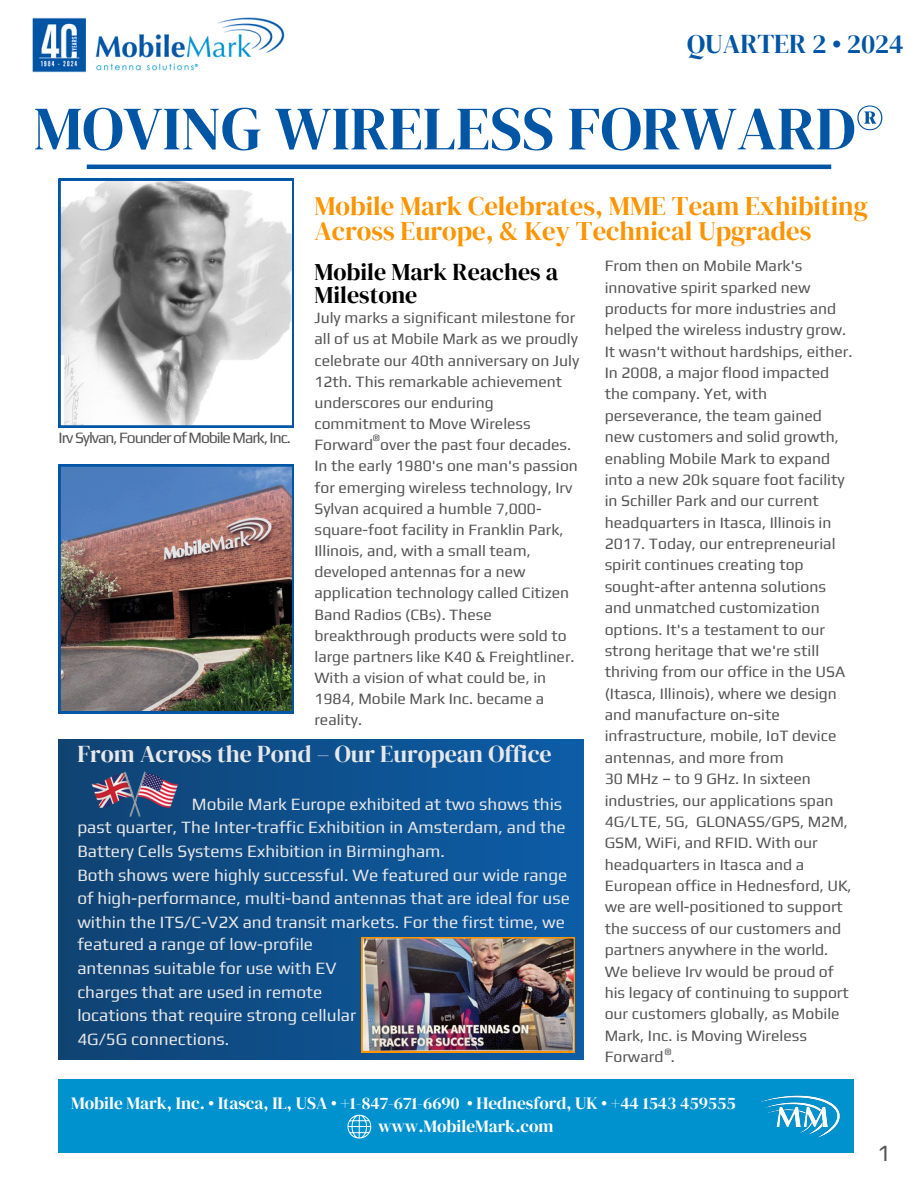
<style>
.page{position:relative;width:918px;height:1188px;background:#fff}
.page>*{position:absolute;margin:0;border:0;box-sizing:border-box;transform-origin:0 0}
.t1{font:61.5px "DM Serif Display";color:#0055a4}
.t2{font:27px "DM Serif Display";color:#0055a4}
.t3{font:26.7px/25.8px "DM Serif Display";color:#fd9400}
.t4{font:24px "DM Serif Display";color:#e8e8e8}
.t5{font:24px/23.7px "DM Serif Display";color:#000}
.t6{font:23.25px "Play";color:#545454}
.t7{font:17.25px/23.7px "Play";color:#e8e8e8}
.t8{font:17.25px "DM Serif Display";color:#fff}
.t9{font:15.75px/21.3px "Play";color:#545454}
.t10{font:15.75px "Play";letter-spacing:-.065em;color:#545454}
.t11{font:9.75px "Play";color:#545454}
</style>
<div class="page">
<div style="left:59px;top:1080px;width:795px;height:73px;background:#0092cf"></div>
<div style="left:59px;top:739px;width:525px;height:320px;background:linear-gradient(to right,#104372,#0d5da7)"></div>
<svg style="left:59px;top:179px;width:235px;height:248px"></svg>
<img style="left:59px;top:464px;width:235px;height:249px">
<hr style="left:87px;top:165px;width:744px;height:4px;background:#0055a4">
<img style="left:87px;top:761px;width:97px;height:67px">
<svg style="left:347px;top:1115px;width:24px;height:23px"></svg>
<img style="left:746px;top:1079px;width:108px;height:59px">
<img style="left:32px;top:17px;width:253px;height:56px">
<img style="left:362px;top:937px;width:212px;height:115px">
<h4 class="t2" style="left:687px;top:25px;width:218px">QUARTER 2 • 2024</h4>
<p class="t1" style="left:34px;top:86px;width:852px">MOVING WIRELESS FORWARD®</p>
<p class="t3" style="left:314px;top:192px;width:555px">Mobile Mark Celebrates, MME Team Exhibiting<br>Across Europe, &amp; Key Technical Upgrades</p>
<p class="t9" style="left:605px;top:255px;width:249px">From then on Mobile Mark's innovative spirit sparked new products for more industries and helped the wireless industry grow.<br>It wasn't without hardships, either.<br>In 2008, a major flood impacted the company. Yet, with perseverance, the team gained new customers and solid growth, enabling Mobile Mark to expand into a new 20k square foot facility in Schiller Park and our current headquarters in Itasca, Illinois in<br>2017. Today, our entrepreneurial spirit continues creating top sought-after antenna solutions and unmatched customization options. It's a testament to our strong heritage that we're still thriving from our office in the USA (Itasca, Illinois), where we design and manufacture on-site infrastructure, mobile, IoT device antennas, and more from</p>
<p class="t9" style="left:605px;top:768px;width:248px">30 MHz – to 9 GHz. In sixteen industries, our applications span<br>4G/LTE, 5G, GLONASS/GPS, M2M,<br>GSM, WiFi, and RFID. With our headquarters in Itasca and a<br>European office in Hednesford, UK, we are well-positioned to support the success of our customers and partners anywhere in the world.<br>We believe Irv would be proud of his legacy of continuing to support our customers globally, as Mobile<br>Mark, Inc. is Moving Wireless<br>Forward .</p>
<p class="t5" style="left:314px;top:259px;width:245px">Mobile Mark Reaches a<br>Milestone</p>
<p class="t9" style="left:314px;top:307px;width:266px">July marks a significant milestone for all of us at Mobile Mark as we proudly celebrate our 40th anniversary on July 12th. This remarkable achievement underscores our enduring commitment to Move Wireless Forward over the past four decades.</p>
<p class="t9" style="left:314px;top:455px;width:265px">In the early 1980's one man's passion for emerging wireless technology, Irv<br>Sylvan acquired a humble 7,000- square-foot facility in Franklin Park,<br>Illinois, and, with a small team, developed antennas for a new application technology called Citizen<br>Band Radios (CBs). These breakthrough products were sold to large partners like K40 &amp; Freightliner.<br>With a vision of what could be, in<br>1984, Mobile Mark Inc. became a reality.</p>
<p class="t10" style="left:59px;top:429px;width:234px">Irv Sylvan, Founder of Mobile Mark, Inc.</p>
<p class="t11" style="left:373px;top:432px;width:9px">®</p>
<p class="t4" style="left:77px;top:737px;width:476px">From Across the Pond – Our European Office</p>
<p class="t7" style="left:77px;top:792px;width:490px;text-indent:115px">Mobile Mark Europe exhibited at two shows this past quarter, The Inter-traffic Exhibition in Amsterdam, and the<br>Battery Cells Systems Exhibition in Birmingham.</p>
<p class="t7" style="left:77px;top:863px;width:494px">Both shows were highly successful. We featured our wide range of high-performance, multi-band antennas that are ideal for use within the ITS/C-V2X and transit markets. For the first time, we</p>
<p class="t7" style="left:77px;top:932px;width:280px">featured a range of low-profile antennas suitable for use with EV charges that are used in remote locations that require strong cellular<br>4G/5G connections.</p>
<p class="t11" style="left:665px;top:1046px;width:9px">®</p>
<h4 class="t8" style="left:71px;top:1091px;width:666px">Mobile Mark, Inc. • Itasca, IL, USA • +1-847-671-6690 • Hednesford, UK • +44 1543 459555</h4>
<p class="t8" style="left:378px;top:1114px;width:177px">www.MobileMark.com</p>
<p class="t6" style="left:877px;top:1139px;width:15px">1</p>
</div>
